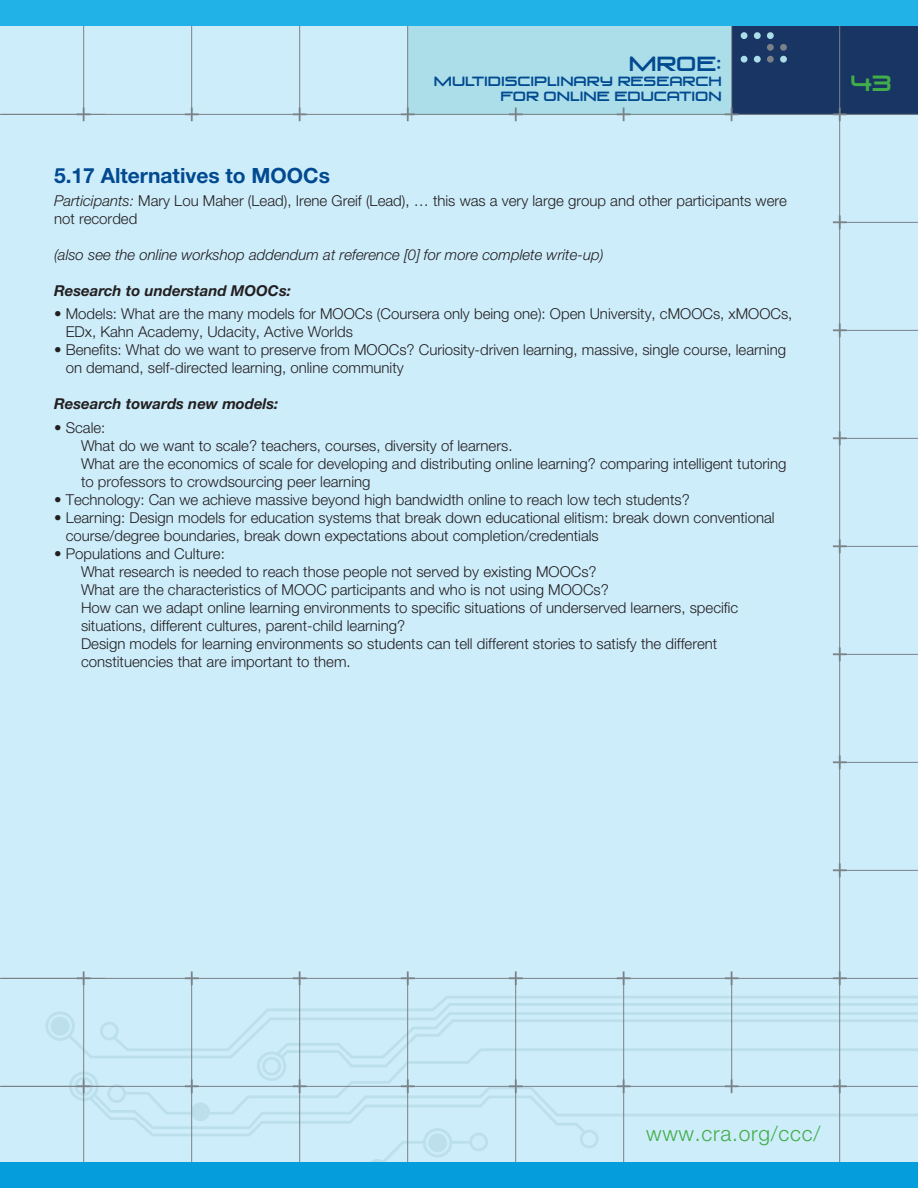
<style>
.page{position:relative;width:918px;height:1188px;background:#ceedfb}
.page>*{position:absolute;margin:0;border:0;box-sizing:border-box;transform-origin:0 0}
.t1{font:700 21px "Helvetica Neue";color:#014990}
.t2{font:300 21px "Helvetica Neue";letter-spacing:.035em;color:#40ae49}
.t3{font:21px "Venus Rising";color:#40ae49}
.t4{font:19.5px "Venus Rising";color:#014990}
.t5{font:300 15px/18px "Helvetica Neue";color:#231f20}
.t6{font:italic 300 15px "Helvetica Neue";color:#231f20}
.t7{font:italic 700 15px "Helvetica Neue";color:#231f20}
.t8{font:12.75px/15.3px "Venus Rising";color:#014990;text-align:right}
.s1{font-style:italic}
</style>
<div class="page">
<div style="left:408px;top:16px;width:326px;height:98px;background:#abdee9"></div>
<svg style="left:55px;top:994px;width:863px;height:168px"></svg>
<div style="left:101px;top:1023px;width:16px;height:16px;background:#ccecfa;border-radius:50%"></div>
<div style="left:100px;top:1022px;width:19px;height:18px;border:3px solid #70aaae;border-radius:50%"></div>
<div style="left:109px;top:1086px;width:16px;height:16px;background:#ccecfa;border-radius:50%"></div>
<div style="left:107px;top:1084px;width:19px;height:19px;border:3px solid #70aaae;border-radius:50%"></div>
<div style="left:193px;top:1104px;width:16px;height:16px;background:#bbdfeb;border-radius:50%"></div>
<div style="left:191px;top:1102px;width:19px;height:19px;border:3px solid #70aaae;border-radius:50%"></div>
<div style="left:368px;top:1159px;width:19px;height:19px;border:3px solid #70aaae;border-radius:50%"></div>
<svg style="left:47px;top:1013px;width:26px;height:26px"></svg>
<div style="left:45px;top:1011px;width:30px;height:30px;border:3px solid #70aaae;border-radius:50%"></div>
<div style="left:52px;top:1018px;width:16px;height:16px;background:#bbdfeb;border-radius:50%"></div>
<div style="left:51px;top:1017px;width:19px;height:19px;border:3px solid #70aaae;border-radius:50%"></div>
<svg style="left:424px;top:1129px;width:27px;height:27px"></svg>
<div style="left:423px;top:1128px;width:29px;height:30px;border:3px solid #70aaae;border-radius:50%"></div>
<div style="left:430px;top:1135px;width:16px;height:16px;background:#bbdfeb;border-radius:50%"></div>
<div style="left:428px;top:1133px;width:19px;height:19px;border:3px solid #70aaae;border-radius:50%"></div>
<svg style="left:258px;top:1053px;width:27px;height:27px"></svg>
<div style="left:257px;top:1051px;width:29px;height:30px;border:3px solid #70aaae;border-radius:50%"></div>
<div style="left:264px;top:1058px;width:16px;height:16px;background:#ccecfa;border-radius:50%"></div>
<div style="left:262px;top:1057px;width:19px;height:19px;border:3px solid #70aaae;border-radius:50%"></div>
<svg style="left:70px;top:1073px;width:27px;height:27px"></svg>
<div style="left:69px;top:1072px;width:30px;height:29px;border:3px solid #70aaae;border-radius:50%"></div>
<div style="left:74px;top:1077px;width:19px;height:19px;border:3px solid #70aaae;border-radius:50%"></div>
<div style="left:471px;top:1134px;width:16px;height:16px;background:#ccecfa;border-radius:50%"></div>
<div style="left:469px;top:1133px;width:19px;height:18px;border:3px solid #70aaae;border-radius:50%"></div>
<div style="left:580px;top:1130px;width:19px;height:18px;border:3px solid #70aaae;border-radius:50%"></div>
<div style="left:732px;top:6px;width:186px;height:108px;background:#193563"></div>
<div style="left:741px;top:32px;width:7px;height:7px;background:#abdee9;border-radius:50%"></div>
<div style="left:741px;top:56px;width:7px;height:7px;background:#abdee9;border-radius:50%"></div>
<div style="left:754px;top:32px;width:7px;height:7px;background:#abdee9;border-radius:50%"></div>
<div style="left:754px;top:56px;width:7px;height:7px;background:#abdee9;border-radius:50%"></div>
<div style="left:767px;top:44px;width:7px;height:7px;background:#7a8187;border-radius:50%"></div>
<div style="left:767px;top:32px;width:7px;height:7px;background:#abdee9;border-radius:50%"></div>
<div style="left:767px;top:56px;width:7px;height:7px;background:#7a8187;border-radius:50%"></div>
<div style="left:780px;top:44px;width:7px;height:7px;background:#7a8187;border-radius:50%"></div>
<div style="left:780px;top:56px;width:7px;height:7px;background:#abdee9;border-radius:50%"></div>
<hr style="left:0;top:114px;width:105px;height:1px;background:#7a8187">
<hr style="left:0;top:978px;width:105px;height:1px;background:#7a8187">
<hr style="left:0;top:1086px;width:105px;height:1px;background:#7a8187">
<hr style="left:83px;top:0;width:1px;height:115px;background:#7a8187">
<hr style="left:191px;top:0;width:1px;height:116px;background:#7a8187">
<hr style="left:299px;top:0;width:1px;height:116px;background:#7a8187">
<hr style="left:407px;top:0;width:1px;height:116px;background:#7a8187">
<hr style="left:731px;top:0;width:1px;height:115px;background:#7a8187">
<hr style="left:1px;top:114px;width:917px;height:1px;background:#7a8187">
<hr style="left:839px;top:222px;width:79px;height:1px;background:#7a8187">
<hr style="left:839px;top:330px;width:79px;height:1px;background:#7a8187">
<hr style="left:840px;top:438px;width:78px;height:1px;background:#7a8187">
<hr style="left:840px;top:546px;width:78px;height:1px;background:#7a8187">
<hr style="left:840px;top:654px;width:78px;height:1px;background:#7a8187">
<hr style="left:839px;top:762px;width:79px;height:1px;background:#7a8187">
<hr style="left:840px;top:870px;width:78px;height:1px;background:#7a8187">
<hr style="left:1px;top:978px;width:917px;height:1px;background:#7a8187">
<hr style="left:1px;top:1086px;width:917px;height:1px;background:#7a8187">
<svg style="left:77px;top:107px;width:13px;height:14px"></svg>
<svg style="left:185px;top:107px;width:14px;height:14px"></svg>
<svg style="left:293px;top:107px;width:13px;height:14px"></svg>
<svg style="left:401px;top:107px;width:14px;height:14px"></svg>
<svg style="left:509px;top:107px;width:14px;height:14px"></svg>
<svg style="left:617px;top:107px;width:13px;height:14px"></svg>
<svg style="left:725px;top:107px;width:13px;height:14px"></svg>
<svg style="left:833px;top:107px;width:14px;height:14px"></svg>
<svg style="left:833px;top:215px;width:14px;height:14px"></svg>
<svg style="left:833px;top:323px;width:14px;height:14px"></svg>
<svg style="left:833px;top:431px;width:14px;height:14px"></svg>
<svg style="left:833px;top:539px;width:14px;height:14px"></svg>
<svg style="left:833px;top:647px;width:14px;height:14px"></svg>
<svg style="left:833px;top:755px;width:14px;height:14px"></svg>
<svg style="left:833px;top:863px;width:14px;height:14px"></svg>
<svg style="left:77px;top:1079px;width:13px;height:14px"></svg>
<svg style="left:185px;top:1079px;width:14px;height:14px"></svg>
<svg style="left:293px;top:1079px;width:13px;height:14px"></svg>
<svg style="left:401px;top:1079px;width:14px;height:14px"></svg>
<svg style="left:509px;top:1079px;width:14px;height:14px"></svg>
<svg style="left:617px;top:1079px;width:13px;height:14px"></svg>
<svg style="left:725px;top:1079px;width:13px;height:14px"></svg>
<svg style="left:833px;top:1079px;width:14px;height:14px"></svg>
<hr style="left:191px;top:977px;width:1px;height:211px;background:#7a8187">
<hr style="left:299px;top:977px;width:1px;height:211px;background:#7a8187">
<hr style="left:407px;top:978px;width:1px;height:210px;background:#7a8187">
<hr style="left:515px;top:976px;width:1px;height:212px;background:#7a8187">
<hr style="left:623px;top:976px;width:1px;height:212px;background:#7a8187">
<hr style="left:731px;top:977px;width:1px;height:110px;background:#7a8187">
<hr style="left:839px;top:0;width:1px;height:1188px;background:#7a8187">
<hr style="left:83px;top:977px;width:1px;height:211px;background:#7a8187">
<div style="left:0;top:1162px;width:918px;height:26px;background:#069ddc"></div>
<svg style="left:77px;top:971px;width:13px;height:14px"></svg>
<svg style="left:185px;top:971px;width:14px;height:14px"></svg>
<svg style="left:293px;top:971px;width:13px;height:14px"></svg>
<svg style="left:401px;top:971px;width:14px;height:14px"></svg>
<svg style="left:509px;top:971px;width:14px;height:14px"></svg>
<svg style="left:617px;top:971px;width:13px;height:14px"></svg>
<svg style="left:725px;top:971px;width:13px;height:14px"></svg>
<svg style="left:833px;top:971px;width:14px;height:14px"></svg>
<div style="left:0;top:0;width:918px;height:26px;background:#21b3e8"></div>
<h2 class="t4" style="left:629px;top:52px;width:94px">MROE:</h2>
<p class="t8" style="left:434px;top:74px;width:289px">MULTIDISCIPLINARY RESEARCH<br>FOR ONLINE EDUCATION</p>
<h1 class="t1" style="left:54px;top:162px;width:278px">5.17 Alternatives to MOOCs</h1>
<p class="t5" style="left:54px;top:191px;width:735px"><span class="s1">Participants:</span> Mary Lou Maher (Lead), Irene Greif (Lead), … this was a very large group and other participants were not recorded</p>
<p class="t6" style="left:54px;top:246px;width:551px">(also see the online workshop addendum at reference [0] for more complete write-up)</p>
<p class="t7" style="left:54px;top:281px;width:238px">Research to understand MOOCs:</p>
<p class="t5" style="left:66px;top:305px;width:728px;text-indent:-12px">• Models: What are the many models for MOOCs (Coursera only being one): Open University, cMOOCs, xMOOCs,<br>EDx, Kahn Academy, Udacity, Active Worlds</p>
<p class="t5" style="left:66px;top:341px;width:722px;text-indent:-12px">• Benefits: What do we want to preserve from MOOCs? Curiosity-driven learning, massive, single course, learning on demand, self-directed learning, online community</p>
<p class="t7" style="left:54px;top:395px;width:226px">Research towards new models:</p>
<p class="t5" style="left:81px;top:418px;width:707px;text-indent:-27px">• Scale:<br>What do we want to scale? teachers, courses, diversity of learners.<br>What are the economics of scale for developing and distributing online learning? comparing intelligent tutoring to professors to crowdsourcing peer learning</p>
<p class="t5" style="left:54px;top:490px;width:637px">• Technology: Can we achieve massive beyond high bandwidth online to reach low tech students?</p>
<p class="t5" style="left:66px;top:508px;width:711px;text-indent:-12px">• Learning: Design models for education systems that break down educational elitism: break down conventional course/degree boundaries, break down expectations about completion/credentials</p>
<p class="t5" style="left:81px;top:544px;width:659px;text-indent:-27px">• Populations and Culture:<br>What research is needed to reach those people not served by existing MOOCs?<br>What are the characteristics of MOOC participants and who is not using MOOCs?<br>How can we adapt online learning environments to specific situations of underserved learners, specific situations, different cultures, parent-child learning?<br>Design models for learning environments so students can tell different stories to satisfy the different constituencies that are important to them.</p>
<h1 class="t3" style="left:851px;top:71px;width:42px">43</h1>
<h1 class="t2" style="left:646px;top:1120px;width:176px">www.cra.org/ccc/</h1>
</div>
